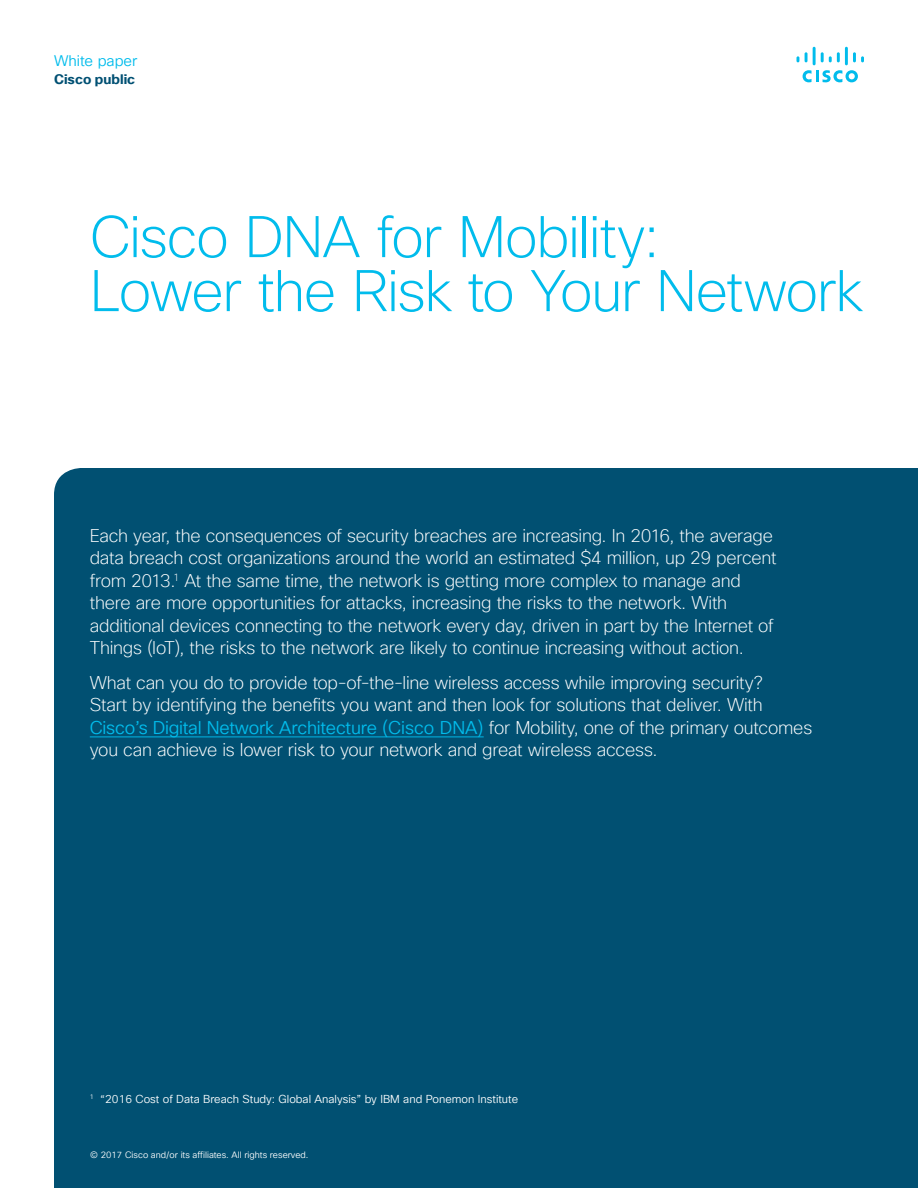
<style>
.page{position:relative;width:918px;height:1188px;background:#fff}
.page>*{position:absolute;margin:0;border:0;box-sizing:border-box;transform-origin:0 0}
.t1{font:200 57px/54px "Cisco Sans TT";letter-spacing:-.025em;color:#01bcec}
.t2{font:200 18px/22.5px "Cisco Sans TT";letter-spacing:-.015em;color:#fff}
.t3{font:15px "Cisco Sans TT Light";color:#01bcec}
.t4{font:700 13.5px "Cisco Sans TT";color:#005073}
.t5{font:11.25px "Cisco Sans TT Light";color:#fff}
.t6{font:9px "Cisco Sans TT Light";color:#fff}
.s1{font-family:"Cisco Sans TT Light";font-weight:400;color:#01bcec}
</style>
<div class="page">
<svg style="left:803px;top:70px;width:55px;height:12px"></svg>
<svg style="left:797px;top:56px;width:2px;height:6px"></svg>
<svg style="left:805px;top:52px;width:3px;height:10px"></svg>
<hr style="left:813px;top:47px;width:3px;height:18px;background:#01bcec">
<svg style="left:821px;top:52px;width:19px;height:10px"></svg>
<hr style="left:845px;top:47px;width:3px;height:18px;background:#01bcec">
<svg style="left:853px;top:52px;width:11px;height:10px"></svg>
<div style="left:54px;top:468px;width:864px;height:720px;background:#015072"></div>
<hr style="left:90px;top:737px;width:394px;height:1px;background:#01bcec">
<p class="t3" style="left:54px;top:51px;width:85px">White paper</p>
<p class="t4" style="left:54px;top:70px;width:83px">Cisco public</p>
<p class="t1" style="left:90px;top:212px;width:775px">Cisco DNA for Mobility:<br>Lower the Risk to Your Network</p>
<p class="t2" style="left:90px;top:525px;width:688px">Each year, the consequences of security breaches are increasing. In 2016, the average data breach cost organizations around the world an estimated $4 million, up 29 percent from 2013.<sup>1</sup> At the same time, the network is getting more complex to manage and there are more opportunities for attacks, increasing the risks to the network. With additional devices connecting to the network every day, driven in part by the Internet of Things (IoT), the risks to the network are likely to continue increasing without action.</p>
<p class="t2" style="left:90px;top:672px;width:724px">What can you do to provide top-of-the-line wireless access while improving security?<br>Start by identifying the benefits you want and then look for solutions that deliver. With <span class="s1">Cisco’s Digital Network Architecture (Cisco DNA)</span> for Mobility, one of the primary outcomes you can achieve is lower risk to your network and great wireless access.</p>
<p class="t5" style="left:90px;top:1092px;width:430px"><sup>1</sup> “2016 Cost of Data Breach Study: Global Analysis” by IBM and Ponemon Institute</p>
<p class="t6" style="left:90px;top:1149px;width:220px">© 2017 Cisco and/or its affiliates. All rights reserved.</p>
</div>
